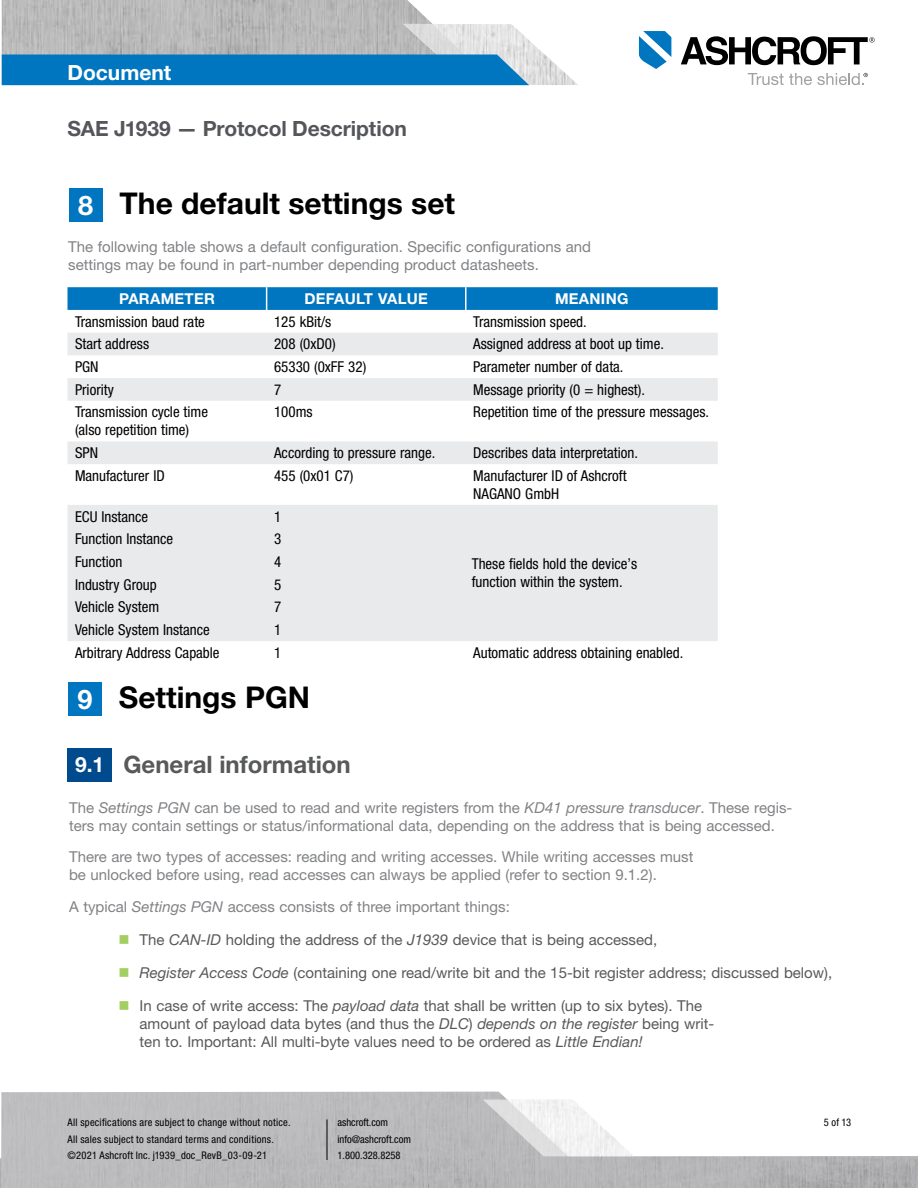
<style>
.page{position:relative;width:918px;height:1188px;background:#fff}
.page>*{position:absolute;margin:0;border:0;box-sizing:border-box;transform-origin:0 0}
.t1{font:700 30px "Helvetica Neue LT Pro";color:#000}
.t2{font:700 27px "Helvetica Neue LT Pro";color:#fff}
.t3{font:700 24px "Helvetica Neue LT Pro";color:#58595b}
.t4{font:700 21px "Helvetica Neue LT Pro";letter-spacing:-.005em;color:#54565a}
.t5{font:700 21px "Helvetica Neue LT Pro";color:#fff}
.t6{font:condensed 15px/18px "Helvetica Neue LT Pro";color:#000}
.t7{font:15px/18px "Helvetica Neue LT Pro";color:#808285}
.t8{font:15px/18px "Helvetica Neue LT Pro";color:#58595b}
.t9{font:700 15px "Helvetica Neue LT Pro";letter-spacing:.02em;color:#fff}
.t10{font:condensed 10.5px/16.5px "Helvetica Neue LT Pro";letter-spacing:.02em;color:#000}
.t11{font:condensed 10.5px/16.5px "Helvetica Neue LT Pro";color:#000}
.s1{font-size:27px;color:#fff}
.s2{font-style:italic}
</style>
<div class="page">
<hr style="left:19px;top:85px;width:451px;height:1px;background:#ceced0">
<img style="left:2px;top:0;width:431px;height:24px">
<svg style="left:639px;top:31px;width:32px;height:38px"></svg>
<svg style="left:681px;top:36px;width:194px;height:29px"></svg>
<svg style="left:2px;top:24px;width:576px;height:61px;background:#6fa3c4"></svg>
<svg style="left:748px;top:73px;width:120px;height:12px"></svg>
<svg style="left:0;top:1158px;width:1px;height:30px"></svg>
<svg style="left:1px;top:1092px;width:917px;height:96px;fill:#bcbcbe"></svg>
<svg style="left:483px;top:1100px;width:151px;height:56px"></svg>
<div style="left:69px;top:188px;width:33px;height:34px;background:#0076c0"></div>
<svg style="left:68px;top:333px;width:650px;height:308px;fill:#e9eaeb"></svg>
<svg style="left:68px;top:287px;width:650px;height:23px;background:#0478c1"></svg>
<div style="left:68px;top:683px;width:34px;height:33px;background:#0076c0"></div>
<div style="left:68px;top:748px;width:44px;height:33px;background:#004b8d"></div>
<hr style="left:327px;top:1119px;width:1px;height:41px;background:#000">
<h3 class="t5" style="left:68px;top:59px;width:105px">Document</h3>
<h3 class="t4" style="left:68px;top:116px;width:341px">SAE J1939 — Protocol Description</h3>
<h1 class="t1" style="left:78px;top:184px;width:379px"><span class="s1">8</span> The default settings set</h1>
<p class="t7" style="left:68px;top:237px;width:524px">The following table shows a default configuration. Specific configurations and settings may be found in part-number depending product datasheets.</p>
<p class="t9" style="left:119px;top:289px;width:97px">PARAMETER</p>
<p class="t9" style="left:304px;top:289px;width:125px">DEFAULT VALUE</p>
<p class="t9" style="left:555px;top:289px;width:75px">MEANING</p>
<p class="t6" style="left:75px;top:312px;width:131px">Transmission baud rate</p>
<p class="t6" style="left:274px;top:312px;width:59px">125 kBit/s</p>
<p class="t6" style="left:473px;top:312px;width:115px">Transmission speed.</p>
<p class="t6" style="left:75px;top:335px;width:76px">Start address</p>
<p class="t6" style="left:274px;top:335px;width:63px">208 (0xD0)</p>
<p class="t6" style="left:473px;top:335px;width:192px">Assigned address at boot up time.</p>
<p class="t6" style="left:75px;top:358px;width:25px">PGN</p>
<p class="t6" style="left:274px;top:358px;width:94px">65330 (0xFF 32)</p>
<p class="t6" style="left:473px;top:358px;width:152px">Parameter number of data.</p>
<p class="t6" style="left:75px;top:380px;width:40px">Priority</p>
<p class="t6" style="left:274px;top:380px;width:9px">7</p>
<p class="t6" style="left:473px;top:380px;width:173px">Message priority (0 = highest).</p>
<p class="t6" style="left:75px;top:403px;width:135px">Transmission cycle time (also repetition time)</p>
<p class="t6" style="left:274px;top:403px;width:40px">100ms</p>
<p class="t6" style="left:473px;top:403px;width:237px">Repetition time of the pressure messages.</p>
<p class="t6" style="left:75px;top:444px;width:25px">SPN</p>
<p class="t6" style="left:274px;top:444px;width:163px">According to pressure range.</p>
<p class="t6" style="left:473px;top:444px;width:166px">Describes data interpretation.</p>
<p class="t6" style="left:75px;top:466px;width:91px">Manufacturer ID</p>
<p class="t6" style="left:274px;top:466px;width:81px">455 (0x01 C7)</p>
<p class="t6" style="left:473px;top:466px;width:155px">Manufacturer ID of Ashcroft<br>NAGANO GmbH</p>
<p class="t6" style="left:75px;top:507px;width:75px">ECU Instance</p>
<p class="t6" style="left:274px;top:507px;width:9px">1</p>
<p class="t6" style="left:472px;top:555px;width:167px">These fields hold the device’s function within the system.</p>
<p class="t6" style="left:75px;top:530px;width:100px">Function Instance</p>
<p class="t6" style="left:274px;top:530px;width:9px">3</p>
<p class="t6" style="left:75px;top:553px;width:49px">Function</p>
<p class="t6" style="left:274px;top:553px;width:9px">4</p>
<p class="t6" style="left:75px;top:575px;width:83px">Industry Group</p>
<p class="t6" style="left:274px;top:575px;width:9px">5</p>
<p class="t6" style="left:75px;top:598px;width:86px">Vehicle System</p>
<p class="t6" style="left:274px;top:598px;width:9px">7</p>
<p class="t6" style="left:75px;top:621px;width:136px">Vehicle System Instance</p>
<p class="t6" style="left:274px;top:621px;width:9px">1</p>
<p class="t6" style="left:75px;top:643px;width:146px">Arbitrary Address Capable</p>
<p class="t6" style="left:274px;top:643px;width:9px">1</p>
<p class="t6" style="left:473px;top:643px;width:212px">Automatic address obtaining enabled.</p>
<h1 class="t1" style="left:119px;top:678px;width:193px">Settings PGN</h1>
<h2 class="t2" style="left:77px;top:682px;width:17px">9</h2>
<h3 class="t5" style="left:75px;top:751px;width:31px">9.1</h3>
<h3 class="t3" style="left:123px;top:749px;width:229px">General information</h3>
<p class="t7" style="left:69px;top:798px;width:725px">The <span class="s2">Settings PGN</span> can be used to read and write registers from the <span class="s2">KD41 pressure transducer</span>. These regis&shy;ters may contain settings or status/informational data, depending on the address that is being accessed.</p>
<p class="t7" style="left:69px;top:848px;width:626px">There are two types of accesses: reading and writing accesses. While writing accesses must be unlocked before using, read accesses can always be applied (refer to section 9.1.2).</p>
<p class="t7" style="left:69px;top:897px;width:442px">A typical <span class="s2">Settings PGN</span> access consists of three important things:</p>
<p class="t8" style="left:140px;top:930px;width:519px">The <span class="s2">CAN-ID</span> holding the address of the <span class="s2">J1939</span> device that is being accessed,</p>
<p class="t8" style="left:140px;top:963px;width:694px"><span class="s2">Register Access Code</span> (containing one read/write bit and the 15-bit register address; discussed below),</p>
<p class="t8" style="left:140px;top:996px;width:576px">In case of write access: The <span class="s2">payload data</span> that shall be written (up to six bytes). The amount of payload data bytes (and thus the <span class="s2">DLC</span>) <span class="s2">depends on the register</span> being writ&shy;ten to. Important: All multi-byte values need to be ordered as <span class="s2">Little Endian!</span></p>
<p class="t10" style="left:68px;top:1114px;width:225px">All specifications are subject to change without notice.<br>All sales subject to standard terms and conditions. ©2021 Ashcroft Inc. j1939_doc_RevB_03-09-21</p>
<p class="t11" style="left:337px;top:1114px;width:75px">ashcroft.com info@ashcroft.com<br>1.800.328.8258</p>
<p class="t10" style="left:824px;top:1114px;width:29px">5 of 13</p>
</div>
